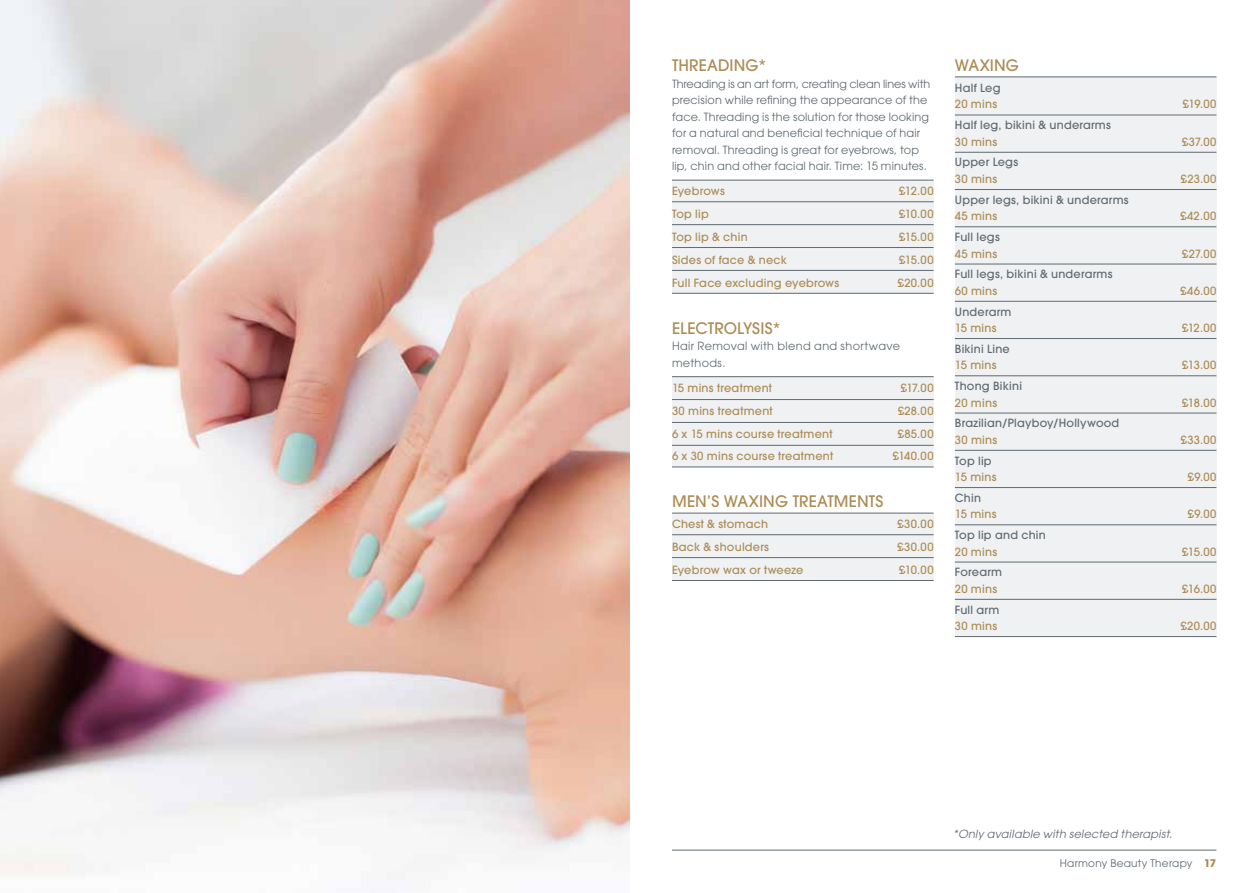
<style>
.page{position:relative;width:1259px;height:893px;background:#fff}
.page>*{position:absolute;margin:0;border:0;box-sizing:border-box;transform-origin:0 0}
.t1{font:500 15.75px "ITC Avant Garde Std";letter-spacing:.005em;color:#ac8c55}
.t2{font:500 11.25px "ITC Avant Garde Std";letter-spacing:.025em;color:#ac8c55}
.t3{font:11.25px/16.5px "ITC Avant Garde Std";letter-spacing:.015em;color:#606a70}
.t4{font:500 11.25px "ITC Avant Garde Std";letter-spacing:.02em;color:#606a70}
.t5{font:11.25px/16.5px "ITC Avant Garde Std";letter-spacing:.035em;color:#606a70}
.t6{font:italic 11.25px "ITC Avant Garde Std";letter-spacing:.02em;color:#606a70}
.t7{font:500 11.25px "ITC Avant Garde Std";letter-spacing:.005em;color:#ac8c55}
.t8{font:10.5px "ITC Avant Garde Std";letter-spacing:.025em;color:#606a70}
.s1{font-weight:700;color:#ac8c55}
</style>
<div class="page">
<img style="left:0;top:0;width:629px;height:891px">
<hr style="left:672px;top:850px;width:544px;height:1px;background:#606a70">
<div style="left:672px;top:513px;width:261px;height:67px;background:#eff1f3"></div>
<div style="left:672px;top:377px;width:261px;height:90px;background:#eff1f3"></div>
<div style="left:672px;top:180px;width:261px;height:113px;background:#eff1f3"></div>
<hr style="left:672px;top:180px;width:261px;height:1px;background:#606a70">
<hr style="left:672px;top:201px;width:261px;height:1px;background:#606a70">
<hr style="left:672px;top:224px;width:261px;height:1px;background:#606a70">
<hr style="left:672px;top:247px;width:261px;height:1px;background:#606a70">
<hr style="left:672px;top:270px;width:261px;height:1px;background:#606a70">
<hr style="left:672px;top:293px;width:261px;height:1px;background:#606a70">
<hr style="left:672px;top:376px;width:261px;height:1px;background:#606a70">
<hr style="left:672px;top:399px;width:261px;height:1px;background:#606a70">
<hr style="left:672px;top:422px;width:261px;height:1px;background:#606a70">
<hr style="left:672px;top:445px;width:261px;height:1px;background:#606a70">
<hr style="left:672px;top:467px;width:261px;height:1px;background:#606a70">
<hr style="left:672px;top:513px;width:261px;height:1px;background:#606a70">
<hr style="left:672px;top:534px;width:261px;height:1px;background:#606a70">
<hr style="left:672px;top:557px;width:261px;height:1px;background:#606a70">
<hr style="left:672px;top:580px;width:261px;height:1px;background:#606a70">
<div style="left:955px;top:77px;width:261px;height:560px;background:#eff1f3"></div>
<hr style="left:955px;top:77px;width:261px;height:1px;background:#606a70">
<hr style="left:955px;top:115px;width:261px;height:1px;background:#606a70">
<hr style="left:955px;top:152px;width:261px;height:1px;background:#606a70">
<hr style="left:955px;top:189px;width:261px;height:1px;background:#606a70">
<hr style="left:955px;top:227px;width:261px;height:1px;background:#606a70">
<hr style="left:955px;top:264px;width:261px;height:1px;background:#606a70">
<hr style="left:955px;top:301px;width:261px;height:1px;background:#606a70">
<hr style="left:955px;top:338px;width:261px;height:1px;background:#606a70">
<hr style="left:955px;top:376px;width:261px;height:1px;background:#606a70">
<hr style="left:955px;top:413px;width:261px;height:1px;background:#606a70">
<hr style="left:955px;top:450px;width:261px;height:1px;background:#606a70">
<hr style="left:955px;top:487px;width:261px;height:1px;background:#606a70">
<hr style="left:955px;top:525px;width:261px;height:1px;background:#606a70">
<hr style="left:955px;top:562px;width:261px;height:1px;background:#606a70">
<hr style="left:955px;top:599px;width:261px;height:1px;background:#606a70">
<hr style="left:955px;top:636px;width:261px;height:1px;background:#606a70">
<h1 class="t1" style="left:672px;top:55px;width:17px">Threadin</h1>
<h1 class="t1" style="left:745px;top:55px;width:23px">g*</h1>
<p class="t3" style="left:672px;top:75px;width:260px">Threading is an art form, creating clean lines with precision while refining the appearance of the face. Threading is the solution for those looking for a natural and beneficial technique of hair removal. Threading is great for eyebrows, top lip, chin and other facial hair. Time: 15 minutes.</p>
<p class="t7" style="left:672px;top:184px;width:54px">Eyebrows</p>
<p class="t2" style="left:899px;top:184px;width:36px">£12.00</p>
<p class="t2" style="left:672px;top:207px;width:38px">Top lip</p>
<p class="t2" style="left:899px;top:207px;width:36px">£10.00</p>
<p class="t2" style="left:672px;top:230px;width:77px">Top lip &amp; chin</p>
<p class="t2" style="left:899px;top:230px;width:36px">£15.00</p>
<p class="t2" style="left:672px;top:253px;width:116px">Sides of face &amp; neck</p>
<p class="t2" style="left:899px;top:253px;width:36px">£15.00</p>
<p class="t2" style="left:672px;top:275px;width:169px">Full Face excluding eyebrows</p>
<p class="t2" style="left:898px;top:275px;width:37px">£20.00</p>
<h1 class="t1" style="left:672px;top:318px;width:27px">Electro</h1>
<h1 class="t1" style="left:737px;top:318px;width:15px">lysis</h1>
<h1 class="t1" style="left:772px;top:318px;width:11px">*</h1>
<p class="t5" style="left:672px;top:338px;width:230px">Hair Removal with blend and shortwave methods.</p>
<p class="t2" style="left:672px;top:380px;width:102px">15 mins treatment</p>
<p class="t2" style="left:900px;top:380px;width:34px">£17.00</p>
<p class="t2" style="left:672px;top:403px;width:102px">30 mins treatment</p>
<p class="t2" style="left:898px;top:403px;width:37px">£28.00</p>
<p class="t2" style="left:672px;top:426px;width:162px">6 x 15 mins course treatment</p>
<p class="t2" style="left:897px;top:426px;width:37px">£85.00</p>
<p class="t2" style="left:672px;top:449px;width:163px">6 x 30 mins course treatment</p>
<p class="t2" style="left:893px;top:449px;width:42px">£140.00</p>
<h1 class="t1" style="left:672px;top:492px;width:63px">Men’s Waxin</h1>
<h1 class="t1" style="left:775px;top:492px;width:35px">g Treatments</h1>
<p class="t2" style="left:672px;top:517px;width:98px">Chest &amp; stomach</p>
<p class="t2" style="left:897px;top:517px;width:37px">£30.00</p>
<p class="t2" style="left:672px;top:540px;width:98px">Back &amp; shoulders</p>
<p class="t2" style="left:897px;top:540px;width:37px">£30.00</p>
<p class="t2" style="left:672px;top:563px;width:133px">Eyebrow wax or tweeze</p>
<p class="t2" style="left:899px;top:563px;width:36px">£10.00</p>
<h1 class="t1" style="left:955px;top:55px;width:65px">WAXING</h1>
<p class="t4" style="left:955px;top:81px;width:47px">Half Leg</p>
<p class="t2" style="left:955px;top:97px;width:44px">20 mins</p>
<p class="t2" style="left:1183px;top:97px;width:35px">£19.00</p>
<p class="t4" style="left:955px;top:118px;width:158px">Half leg, bikini &amp; underarms</p>
<p class="t2" style="left:955px;top:134px;width:44px">30 mins</p>
<p class="t2" style="left:1182px;top:134px;width:36px">£37.00</p>
<p class="t4" style="left:955px;top:155px;width:65px">Upper Legs</p>
<p class="t2" style="left:955px;top:172px;width:44px">30 mins</p>
<p class="t2" style="left:1181px;top:172px;width:37px">£23.00</p>
<p class="t4" style="left:955px;top:192px;width:175px">Upper legs, bikini &amp; underarms</p>
<p class="t2" style="left:955px;top:209px;width:44px">45 mins</p>
<p class="t2" style="left:1180px;top:209px;width:37px">£42.00</p>
<p class="t4" style="left:955px;top:230px;width:46px">Full legs</p>
<p class="t2" style="left:955px;top:246px;width:44px">45 mins</p>
<p class="t2" style="left:1182px;top:246px;width:36px">£27.00</p>
<p class="t4" style="left:955px;top:267px;width:159px">Full legs, bikini &amp; underarms</p>
<p class="t2" style="left:955px;top:283px;width:44px">60 mins</p>
<p class="t2" style="left:1180px;top:283px;width:38px">£46.00</p>
<p class="t4" style="left:955px;top:304px;width:58px">Underarm</p>
<p class="t2" style="left:955px;top:321px;width:43px">15 mins</p>
<p class="t2" style="left:1182px;top:321px;width:36px">£12.00</p>
<p class="t4" style="left:955px;top:341px;width:56px">Bikini Line</p>
<p class="t2" style="left:955px;top:358px;width:43px">15 mins</p>
<p class="t2" style="left:1182px;top:358px;width:36px">£13.00</p>
<p class="t4" style="left:955px;top:379px;width:69px">Thong Bikini</p>
<p class="t2" style="left:955px;top:395px;width:44px">20 mins</p>
<p class="t2" style="left:1182px;top:395px;width:36px">£18.00</p>
<p class="t4" style="left:955px;top:416px;width:166px">Brazilian/Playboy/Hollywood</p>
<p class="t2" style="left:955px;top:432px;width:44px">30 mins</p>
<p class="t2" style="left:1180px;top:432px;width:37px">£33.00</p>
<p class="t4" style="left:955px;top:453px;width:38px">Top lip</p>
<p class="t2" style="left:955px;top:470px;width:43px">15 mins</p>
<p class="t2" style="left:1188px;top:470px;width:30px">£9.00</p>
<p class="t4" style="left:955px;top:491px;width:28px">Chin</p>
<p class="t2" style="left:955px;top:507px;width:43px">15 mins</p>
<p class="t2" style="left:1188px;top:507px;width:30px">£9.00</p>
<p class="t4" style="left:955px;top:528px;width:93px">Top lip and chin</p>
<p class="t2" style="left:955px;top:544px;width:44px">20 mins</p>
<p class="t2" style="left:1182px;top:544px;width:36px">£15.00</p>
<p class="t4" style="left:955px;top:565px;width:49px">Forearm</p>
<p class="t2" style="left:955px;top:582px;width:44px">20 mins</p>
<p class="t2" style="left:1182px;top:582px;width:36px">£16.00</p>
<p class="t4" style="left:955px;top:602px;width:46px">Full arm</p>
<p class="t2" style="left:955px;top:619px;width:44px">30 mins</p>
<p class="t2" style="left:1180px;top:619px;width:37px">£20.00</p>
<p class="t6" style="left:953px;top:827px;width:221px">*Only available with selected therapist.</p>
<p class="t8" style="left:1059px;top:856px;width:158px">Harmony Beauty Therapy <span class="s1">17</span></p>
</div>
